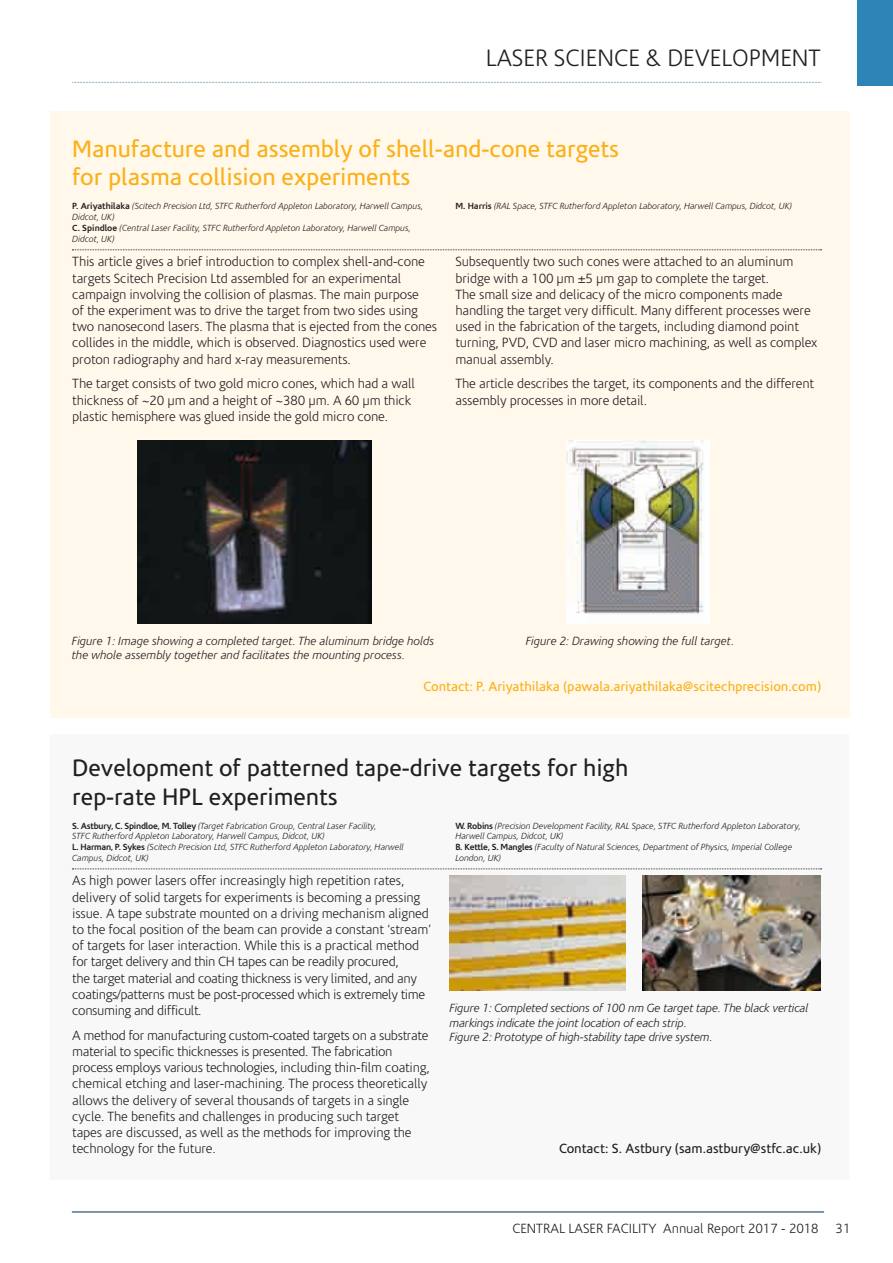
<style>
.page{position:relative;width:893px;height:1263px;background:#fff}
.page>*{position:absolute;margin:0;border:0;box-sizing:border-box;transform-origin:0 0}
.t1{font:24px/28.8px "Corisande";color:#fbb017}
.t2{font:24px/28.8px "Corisande";color:#231f20}
.t3{font:300 24px "Corisande";color:#231f20}
.t4{font:300 13.5px/16.2px "Corisande";letter-spacing:-.01em;color:#231f20}
.t5{font:13.5px "Corisande";color:#fbb017}
.t6{font:13.5px "Corisande";color:#231f20}
.t7{font:italic 300 12px/14.4px "Corisande";color:#231f20}
.t8{font:italic 300 9px/10.8px "Corisande";color:#231f20}
.s1{font-weight:700;font-style:normal}
</style>
<div class="page">
<svg style="left:72px;top:82px;width:750px;height:1px"></svg>
<div style="left:857px;top:0;width:36px;height:85px;background:#2c84b7"></div>
<hr style="left:72px;top:1211px;width:752px;height:1px;background:#002c55">
<div style="left:50px;top:111px;width:799px;height:607px;background:#fff8eb"></div>
<svg style="left:72px;top:249px;width:750px;height:1px"></svg>
<svg style="left:72px;top:868px;width:750px;height:1px"></svg>
<img style="left:137px;top:441px;width:234px;height:183px">
<img style="left:566px;top:441px;width:144px;height:183px">
<img style="left:449px;top:875px;width:177px;height:115px">
<img style="left:643px;top:875px;width:177px;height:115px">
<h1 class="t3" style="left:486px;top:46px;width:336px">LASER SCIENCE &amp; DEVELOPMENT</h1>
<h1 class="t1" style="left:72px;top:135px;width:549px">Manufacture and assembly of shell-and-cone targets for plasma collision experiments</h1>
<p class="t8" style="left:72px;top:201px;width:352px"><span class="s1">P. Ariyathilaka</span> (Scitech Precision Ltd, STFC Rutherford Appleton Laboratory, Harwell Campus, Didcot, UK)<br><span class="s1">C. Spindloe</span> (Central Laser Facility, STFC Rutherford Appleton Laboratory, Harwell Campus, Didcot, UK)</p>
<p class="t8" style="left:455px;top:201px;width:338px"><span class="s1">M. Harris</span> (RAL Space, STFC Rutherford Appleton Laboratory, Harwell Campus, Didcot, UK)</p>
<p class="t4" style="left:72px;top:254px;width:366px">This article gives a brief introduction to complex shell-and-cone targets Scitech Precision Ltd assembled for an experimental campaign involving the collision of plasmas. The main purpose<br>of the experiment was to drive the target from two sides using two nanosecond lasers. The plasma that is ejected from the cones collides in the middle, which is observed. Diagnostics used were proton radiography and hard x-ray measurements.</p>
<p class="t4" style="left:72px;top:376px;width:344px">The target consists of two gold micro cones, which had a wall thickness of ~20 µm and a height of ~380 µm. A 60 µm thick plastic hemisphere was glued inside the gold micro cone.</p>
<p class="t4" style="left:455px;top:254px;width:363px">Subsequently two such cones were attached to an aluminum bridge with a 100 µm ±5 µm gap to complete the target.<br>The small size and delicacy of the micro components made handling the target very difficult. Many different processes were used in the fabrication of the targets, including diamond point turning, PVD, CVD and laser micro machining, as well as complex manual assembly.</p>
<p class="t4" style="left:455px;top:376px;width:360px">The article describes the target, its components and the different assembly processes in more detail.</p>
<p class="t7" style="left:72px;top:634px;width:364px">Figure 1: Image showing a completed target. The aluminum bridge holds</p>
<p class="t7" style="left:526px;top:634px;width:210px">Figure 2: Drawing showing the full target.</p>
<p class="t7" style="left:72px;top:648px;width:334px">the whole assembly together and facilitates the mounting process.</p>
<p class="t5" style="left:423px;top:679px;width:399px">Contact: P. Ariyathilaka (pawala.ariyathilaka@scitechprecision.com)</p>
<h1 class="t2" style="left:72px;top:754px;width:557px">Development of patterned tape-drive targets for high rep-rate HPL experiments</h1>
<p class="t8" style="left:72px;top:820px;width:333px"><span class="s1">S. Astbury, C. Spindloe, M. Tolley</span> (Target Fabrication Group, Central Laser Facility,<br>STFC Rutherford Appleton Laboratory, Harwell Campus, Didcot, UK)<br><span class="s1">L. Harman, P. Sykes</span> (Scitech Precision Ltd, STFC Rutherford Appleton Laboratory, Harwell Campus, Didcot, UK)</p>
<p class="t8" style="left:455px;top:820px;width:347px"><span class="s1">W. Robins</span> (Precision Development Facility, RAL Space, STFC Rutherford Appleton Laboratory, Harwell Campus, Didcot, UK)<br><span class="s1">B. Kettle, S. Mangles</span> (Faculty of Natural Sciences, Department of Physics, Imperial College London, UK)</p>
<p class="t4" style="left:72px;top:873px;width:361px">As high power lasers offer increasingly high repetition rates, delivery of solid targets for experiments is becoming a pressing issue. A tape substrate mounted on a driving mechanism aligned to the focal position of the beam can provide a constant ‘stream’ of targets for laser interaction. While this is a practical method for target delivery and thin CH tapes can be readily procured,<br>the target material and coating thickness is very limited, and any coatings/patterns must be post-processed which is extremely time consuming and difficult.</p>
<p class="t4" style="left:72px;top:1027px;width:359px">A method for manufacturing custom-coated targets on a substrate material to specific thicknesses is presented. The fabrication process employs various technologies, including thin-film coating, chemical etching and laser-machining. The process theoretically allows the delivery of several thousands of targets in a single cycle. The benefits and challenges in producing such target tapes are discussed, as well as the methods for improving the technology for the future.</p>
<p class="t7" style="left:449px;top:1001px;width:360px">Figure 1: Completed sections of 100 nm Ge target tape. The black vertical markings indicate the joint location of each strip.<br>Figure 2: Prototype of high-stability tape drive system.</p>
<p class="t6" style="left:559px;top:1141px;width:264px">Contact: S. Astbury (sam.astbury@stfc.ac.uk)</p>
<p class="t4" style="left:512px;top:1220px;width:308px">CENTRAL LASER FACILITY Annual Report 2017 - 2018</p>
<p class="t4" style="left:836px;top:1220px;width:16px">31</p>
</div>
